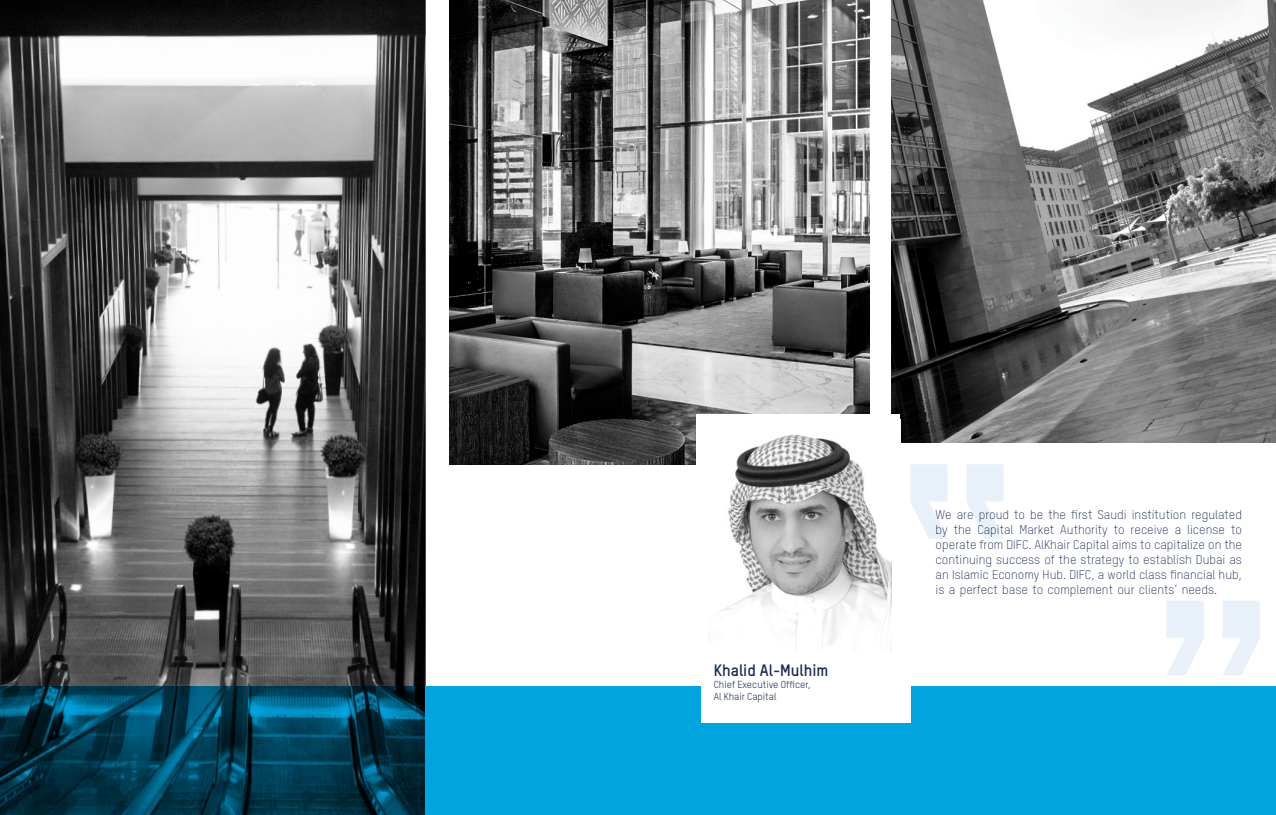
<style>
.page{position:relative;width:1276px;height:815px;background:#fff}
.page>*{position:absolute;margin:0;border:0;box-sizing:border-box;transform-origin:0 0}
.t1{font:700 16.25px "TSTAR";color:#1b2b55}
.t2{font:300 12.5px/15px "TSTAR";color:#1b2b55;text-align:justify}
.t3{font:10px/12px "TSTAR";color:#1b2b55}
</style>
<div class="page">
<img style="left:892px;top:0;width:384px;height:442px">
<img style="left:449px;top:0;width:420px;height:464px">
<div style="left:696px;top:414px;width:204px;height:231px;background:#fff"></div>
<img style="left:0;top:0;width:426px;height:686px">
<svg style="left:0;top:686px;width:426px;height:129px;background:#003e55"></svg>
<div style="left:426px;top:686px;width:850px;height:129px;background:#00a4df"></div>
<div style="left:701px;top:645px;width:209px;height:78px;background:#fff"></div>
<svg style="left:910px;top:464px;width:93px;height:75px"></svg>
<svg style="left:1167px;top:601px;width:93px;height:74px"></svg>
<img style="left:720px;top:434px;width:172px;height:217px">
<h1 class="t1" style="left:714px;top:660px;width:116px">Khalid Al-Mulhim</h1>
<p class="t3" style="left:714px;top:678px;width:99px">Chief Executive Officer,<br>Al Khair Capital</p>
<p class="t2" style="left:935px;top:507px;width:308px">We are proud to be the first Saudi institution regulated by the Capital Market Authority to receive a license to operate from DIFC. AlKhair Capital aims to capitalize on the continuing success of the strategy to establish Dubai as an Islamic Economy Hub. DIFC, a world class financial hub, is a perfect base to complement our clients’ needs.</p>
</div>
